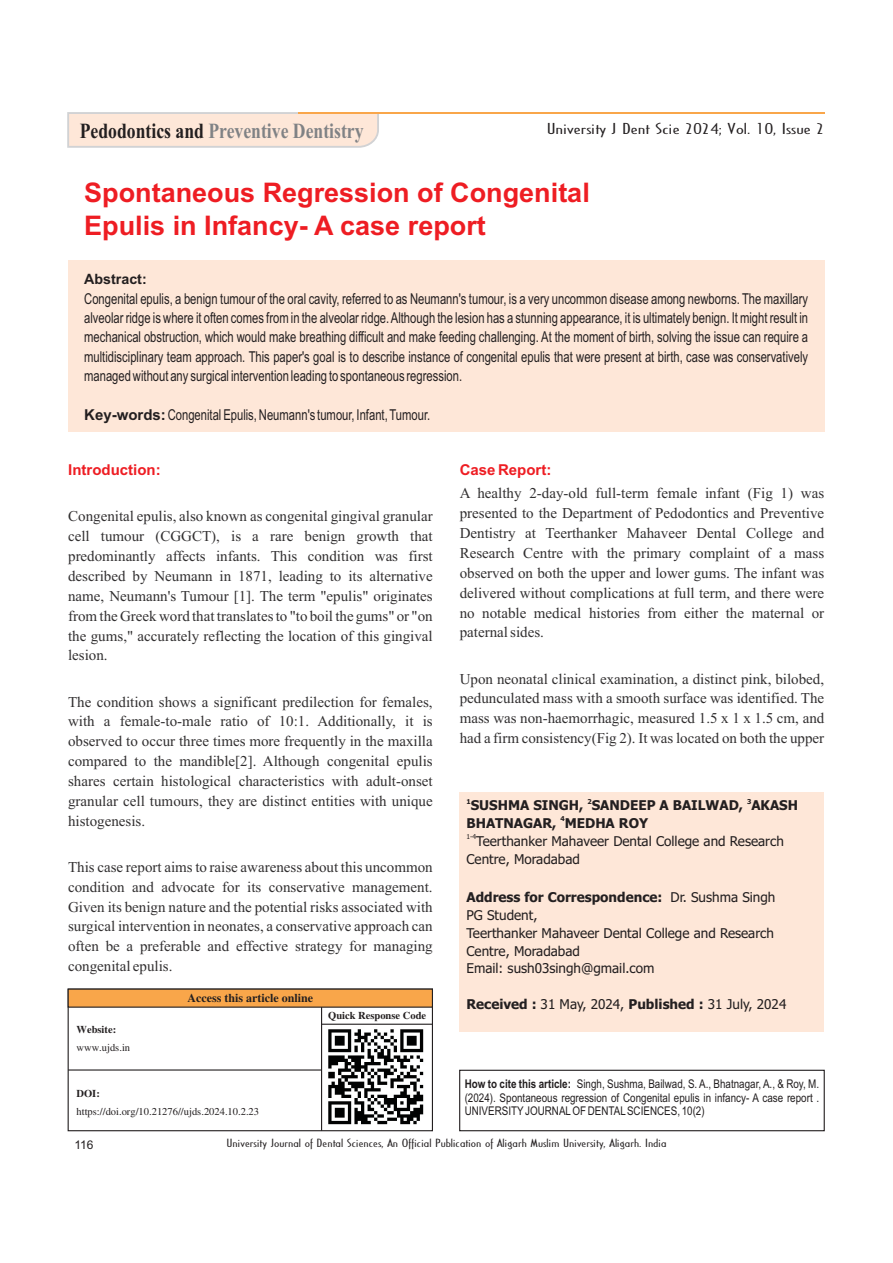
<style>
.page{position:relative;width:893px;height:1263px;background:#fff}
.page>*{position:absolute;margin:0;border:0;box-sizing:border-box;transform-origin:0 0}
.t1{font:700 27px/32.5px "Arial";color:#ee1d23}
.t2{font:700 21.6px "Times New Roman";color:#808285;scale:.82 1}
.t3{font:15px/19.8px "Times New Roman";color:#312f30;text-align:justify}
.t4{font:15px/19.4px "Arial Th";color:#231f20;text-align:justify}
.t5{font:15px "Cassandra";color:#231f20;scale:1.66 1}
.t6{font:700 15px "Arial";color:#ee1d23}
.t7{font:700 14.25px "Arial";color:#231f20}
.t8{font:13.5px/17.9px "Tahoma";color:#231f20}
.t9{font:700 13.5px "Tahoma";color:#231f20}
.t10{font:12px/13.6px "Arial Narrow";color:#231f20;text-align:justify}
.t11{font:700 12px "Times New Roman";color:#231f20}
.t12{font:12px "Arial";color:#231f20}
.t13{font:11.25px "Cassandra";color:#231f20;scale:1.51 1}
.t14{font:10.5px "Times New Roman";color:#231f20}
.t15{font:700 10.5px "Times New Roman";color:#231f20}
.t16{font:700 6.75px "Tahoma";color:#231f20}
.t17{font:6.75px "Tahoma";color:#231f20}
.s1{color:#231f20}
.s2{font-family:"Arial";font-weight:700}
.s3{font-weight:700}
</style>
<div class="page">
<div style="left:68px;top:260px;width:756px;height:172px;background:#fee7d8"></div>
<div style="left:68px;top:988px;width:365px;height:143px;border:1px solid #231f20"></div>
<svg style="left:67px;top:988px;width:366px;height:20px;background:#dc9649"></svg>
<hr style="left:321px;top:1007px;width:1px;height:124px;background:#231f20">
<hr style="left:68px;top:1069px;width:254px;height:1px;background:#231f20">
<hr style="left:322px;top:1024px;width:111px;height:1px;background:#231f20">
<div style="left:459px;top:1070px;width:366px;height:61px;border:1px solid #231f20"></div>
<div style="left:460px;top:792px;width:364px;height:240px;background:#fee7d8"></div>
<svg style="left:67px;top:112px;width:312px;height:36px;background:#f9e5d8"></svg>
<hr style="left:298px;top:112px;width:526px;height:2px;background:#f9a64a">
<img style="left:328px;top:1029px;width:96px;height:96px">
<h2 class="t2" style="left:80px;top:123px;width:348px"><span class="s1">Pedodontics and</span> Preventive Dentistry</h2>
<p class="t5" style="left:547px;top:121px;width:169px">University J Dent Scie 2024; Vol. 10, Issue 2</p>
<h1 class="t1" style="left:84px;top:179px;width:507px">Spontaneous Regression of Congenital<br>Epulis in Infancy- A case report</h1>
<p class="t7" style="left:84px;top:274px;width:64px">Abstract:</p>
<p class="t4" style="left:84px;top:290px;width:725px">Congenital epulis, a benign tumour of the oral cavity, referred to as Neumann's tumour, is a very uncommon disease among newborns. The maxillary alveolar ridge is where it often comes from in the alveolar ridge. Although the lesion has a stunning appearance, it is ultimately benign. It might result in mechanical obstruction, which would make breathing difficult and make feeding challenging. At the moment of birth, solving the issue can require a multidisciplinary team approach. This paper's goal is to describe instance of congenital epulis that were present at birth, case was conservatively managed without any surgical intervention leading to spontaneous regression.</p>
<p class="t4" style="left:84px;top:406px;width:348px"><span class="s2">Key-words:</span>Congenital Epulis, Neumann's tumour, Infant, Tumour.</p>
<p class="t6" style="left:68px;top:464px;width:94px">Introduction:</p>
<p class="t3" style="left:68px;top:508px;width:366px">Congenital epulis, also known as congenital gingival granular cell tumour (CGGCT), is a rare benign growth that predominantly affects infants. This condition was first described by Neumann in 1871, leading to its alternative name, Neumann's Tumour [1]. The term "epulis" originates from the Greek word that translates to "to boil the gums" or "on the gums," accurately reflecting the location of this gingival lesion.</p>
<p class="t3" style="left:68px;top:693px;width:366px">The condition shows a significant predilection for females, with a female-to-male ratio of 10:1. Additionally, it is observed to occur three times more frequently in the maxilla compared to the mandible[2]. Although congenital epulis shares certain histological characteristics with adult-onset granular cell tumours, they are distinct entities with unique histogenesis.</p>
<p class="t3" style="left:68px;top:858px;width:366px">This case report aims to raise awareness about this uncommon condition and advocate for its conservative management.<br>Given its benign nature and the potential risks associated with surgical intervention in neonates, a conservative approach can often be a preferable and effective strategy for managing congenital epulis.</p>
<p class="t11" style="left:188px;top:994px;width:127px">Access this article online</p>
<p class="t15" style="left:77px;top:1026px;width:41px">Website:</p>
<p class="t14" style="left:77px;top:1044px;width:55px">www.ujds.in</p>
<p class="t15" style="left:77px;top:1089px;width:25px">DOI:</p>
<p class="t14" style="left:77px;top:1107px;width:184px">https://doi.org/10.21276//ujds.2024.10.2.23</p>
<p class="t15" style="left:328px;top:1012px;width:100px">Quick Response Code</p>
<p class="t6" style="left:460px;top:464px;width:93px">Case Report:</p>
<p class="t3" style="left:460px;top:485px;width:366px">A healthy 2-day-old full-term female infant (Fig 1) was presented to the Department of Pedodontics and Preventive Dentistry at Teerthanker Mahaveer Dental College and Research Centre with the primary complaint of a mass observed on both the upper and lower gums. The infant was delivered without complications at full term, and there were no notable medical histories from either the maternal or paternal sides.</p>
<p class="t3" style="left:460px;top:670px;width:366px">Upon neonatal clinical examination, a distinct pink, bilobed, pedunculated mass with a smooth surface was identified. The mass was non-haemorrhagic, measured 1.5 x 1 x 1.5 cm, and had a firm consistency(Fig 2). It was located on both the upper</p>
<p class="t16" style="left:466px;top:798px;width:6px">1</p>
<p class="t16" style="left:587px;top:798px;width:6px">2</p>
<p class="t16" style="left:747px;top:798px;width:6px">3</p>
<p class="t9" style="left:471px;top:800px;width:329px">SUSHMA SINGH, SANDEEP A BAILWAD, AKASH</p>
<p class="t16" style="left:560px;top:816px;width:6px">4</p>
<p class="t9" style="left:466px;top:818px;width:183px">BHATNAGAR, MEDHA ROY</p>
<p class="t17" style="left:466px;top:834px;width:11px">1-4</p>
<p class="t8" style="left:466px;top:833px;width:319px;text-indent:10px">Teerthanker Mahaveer Dental College and Research<br>Centre, Moradabad</p>
<p class="t8" style="left:671px;top:889px;width:106px">Dr. Sushma Singh</p>
<p class="t8" style="left:466px;top:907px;width:309px">PG Student,<br>Teerthanker Mahaveer Dental College and Research<br>Centre, Moradabad<br>Email: sush03singh@gmail.com</p>
<p class="t9" style="left:466px;top:892px;width:197px">Address for Correspondence:</p>
<p class="t8" style="left:466px;top:996px;width:321px"><span class="s3">Received :</span> 31 May, 2024, <span class="s3">Published :</span> 31 July, 2024</p>
<p class="t10" style="left:465px;top:1078px;width:356px"><span class="s3">How to cite this article:</span> Singh, Sushma, Bailwad, S. A., Bhatnagar, A., &amp; Roy, M. (2024). Spontaneous regression of Congenital epulis in infancy- A case report .<br>UNIVERSITYJOURNALOF DENTALSCIENCES, 10(2)</p>
<p class="t12" style="left:74px;top:1140px;width:21px">116</p>
<p class="t13" style="left:227px;top:1138px;width:293px">University Journal of Dental Sciences, An Official Publication of Aligarh Muslim University, Aligarh. India</p>
</div>
